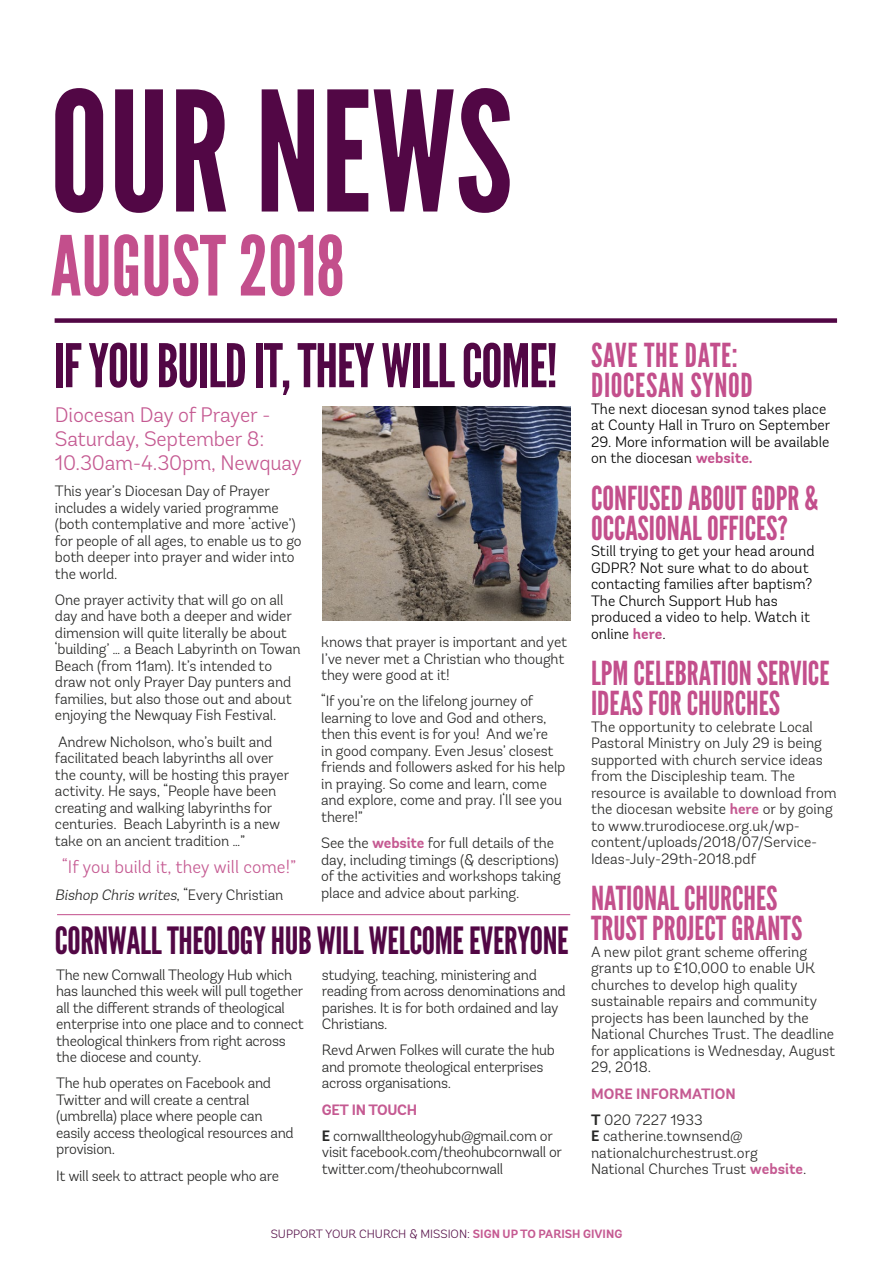
<style>
.page{position:relative;width:893px;height:1263px;background:#fff}
.page>*{position:absolute;margin:0;border:0;box-sizing:border-box;transform-origin:0 0}
.t1{font:166.2px "League Gothic";color:#520745}
.t2{font:82.5px "League Gothic";color:#c34f8c}
.t3{font:60px "League Gothic";letter-spacing:-.02em;color:#520745}
.t4{font:37.5px "League Gothic";letter-spacing:-.01em;color:#520745}
.t5{font:33px/30px "League Gothic";color:#c34f8c}
.t6{font:33px "League Gothic";letter-spacing:.02em;color:#c34f8c}
.t7{font:300 21px/24px "Andes Rounded";letter-spacing:-.01em;color:#c55a92}
.t8{font:300 18px "Andes Rounded";color:#c55a92}
.t9{font:300 15px/16.5px "Andes Rounded";letter-spacing:-.01em;color:#282827}
.t10{font:300 15px/16.5px "Andes Rounded";color:#000}
.t11{font:italic 300 15px "Andes Rounded";color:#282827}
.t12{font:700 15px/26.2px "Andes Rounded";color:#c55a92}
.t13{font:300 12px "Andes Rounded";color:#58134b}
.s1{font-weight:700;color:#c34f8c}
.s2{font-weight:700;color:#c55a92}
.s3{color:#282827}
.s4{font-weight:300;color:#282827}
.s5{font-weight:700}
.s6{font-style:normal}
</style>
<div class="page">
<div style="left:55px;top:318px;width:782px;height:5px;background:#520745"></div>
<img style="left:322px;top:406px;width:249px;height:215px">
<hr style="left:57px;top:914px;width:513px;height:1px;background:#c34f8c">
<h1 class="t1" style="left:50px;top:53px;width:464px">OUR NEWS</h1>
<h2 class="t2" style="left:51px;top:217px;width:295px">AUGUST 2018</h2>
<h3 class="t3" style="left:53px;top:330px;width:686px">IF YOU BUILD IT, THEY WILL COME! <sup>SAVE</sup> <sup>THE</sup> <sup>DATE:</sup></h3>
<h3 class="t6" style="left:591px;top:366px;width:163px">DIOCESAN SYNOD</h3>
<p class="t10" style="left:591px;top:400px;width:241px">The next diocesan synod takes place at County Hall in Truro on September</p>
<p class="t10" style="left:591px;top:433px;width:240px">29. More information will be available on the diocesan <span class="s1">website.</span></p>
<h3 class="t5" style="left:591px;top:483px;width:229px">CONFUSED ABOUT GDPR &amp;<br>OCCASIONAL OFFICES?</h3>
<p class="t10" style="left:591px;top:543px;width:225px">Still trying to get your head around<br>GDPR? Not sure what to do about contacting families after baptism?<br>The Church Support Hub has produced a video to help. Watch it online <span class="s1">here</span>.</p>
<h3 class="t5" style="left:591px;top:659px;width:240px">LPM CELEBRATION SERVICE<br>IDEAS FOR CHURCHES</h3>
<p class="t9" style="left:591px;top:718px;width:247px">The opportunity to celebrate Local Pastoral Ministry on July 29 is being supported with church service ideas from the Discipleship team. The resource is available to download from the diocesan website <span class="s2">here</span> or by going to www.trurodiocese.org.uk/wp&shy;content/uploads/2018/07/Service-Ideas-July-29th-2018.pdf</p>
<h3 class="t5" style="left:591px;top:884px;width:213px">NATIONAL CHURCHES<br>TRUST PROJECT GRANTS</h3>
<p class="t9" style="left:591px;top:943px;width:245px">A new pilot grant scheme offering grants up to £10,000 to enable UK churches to develop high quality sustainable repairs and community projects has been launched by the<br>National Churches Trust. The deadline for applications is Wednesday, August<br>29, 2018.</p>
<p class="t12" style="left:591px;top:1081px;width:146px">MORE INFORMATION<br><span class="s3">T</span> <span class="s4">020 7227 1933</span></p>
<p class="t9" style="left:591px;top:1128px;width:217px"><span class="s5">E</span> catherine.townsend@ nationalchurchestrust.org<br>National Churches Trust <span class="s2">website</span>.</p>
<h3 class="t7" style="left:55px;top:403px;width:249px">Diocesan Day of Prayer -<br>Saturday, September 8:<br>10.30am-4.30pm, Newquay</h3>
<p class="t9" style="left:55px;top:483px;width:248px">This year’s Diocesan Day of Prayer includes a widely varied programme (both contemplative and more ‘active’) for people of all ages, to enable us to go both deeper into prayer and wider into the world.</p>
<p class="t9" style="left:55px;top:591px;width:247px">One prayer activity that will go on all day and have both a deeper and wider dimension will quite literally be about ‘building’ … a Beach Labyrinth on Towan Beach (from 11am). It’s intended to draw not only Prayer Day punters and families, but also those out and about enjoying the Newquay Fish Festival.</p>
<p class="t9" style="left:55px;top:733px;width:236px">Andrew Nicholson, who’s built and facilitated beach labyrinths all over the county, will be hosting this prayer activity. He says, “People have been creating and walking labyrinths for centuries. Beach Labyrinth is a new take on an ancient tradition …”</p>
<p class="t8" style="left:62px;top:856px;width:235px">“If you build it, they will come!”</p>
<p class="t11" style="left:55px;top:885px;width:230px">Bishop Chris writes<span class="s6">, “ E v e ry C h r i s t i a n</span></p>
<p class="t9" style="left:321px;top:634px;width:248px">knows that prayer is important and yet<br>I’ve never met a Christian who thought they were good at it!</p>
<p class="t9" style="left:321px;top:693px;width:246px">“If you’re on the lifelong journey of learning to love and God and others, then this event is for you! And we’re<br>in good company. Even Jesus’ closest friends and followers asked for his help in praying. So come and learn, come and explore, come and pray. I‘ll see you there!”</p>
<p class="t9" style="left:321px;top:835px;width:241px">See the <span class="s2">website</span> for full details of the day, including timings (&amp; descriptions) of the activities and workshops taking place and advice about parking.</p>
<h3 class="t4" style="left:55px;top:918px;width:515px">CORNWALL THEOLOGY HUB WILL WELCOME EVERYONE</h3>
<p class="t9" style="left:56px;top:966px;width:249px">The new Cornwall Theology Hub which has launched this week will pull together all the different strands of theological enterprise into one place and to connect theological thinkers from right across the diocese and county.</p>
<p class="t9" style="left:56px;top:1075px;width:239px">The hub operates on Facebook and<br>Twitter and will create a central (umbrella) place where people can easily access theological resources and provision.</p>
<p class="t9" style="left:56px;top:1167px;width:224px">It will seek to attract people who are</p>
<p class="t9" style="left:322px;top:966px;width:245px">studying, teaching, ministering and reading from across denominations and parishes. It is for both ordained and lay<br>Christians.</p>
<p class="t9" style="left:322px;top:1042px;width:235px">Revd Arwen Folkes will curate the hub and promote theological enterprises across organisations.</p>
<p class="t9" style="left:322px;top:1096px;width:233px;line-height:26.2px"><span class="s2">GET IN TOUCH<br></span><span class="s5">E</span> cornwalltheologyhub@gmail.com or</p>
<p class="t9" style="left:322px;top:1144px;width:242px">visit facebook.com/theohubcornwall or twitter.com/theohubcornwall</p>
<p class="t13" style="left:271px;top:1226px;width:353px">SUPPORT YOUR CHURCH &amp; MISSION: <span class="s2">SIGN UP TO PARISH GIVING</span></p>
</div>
